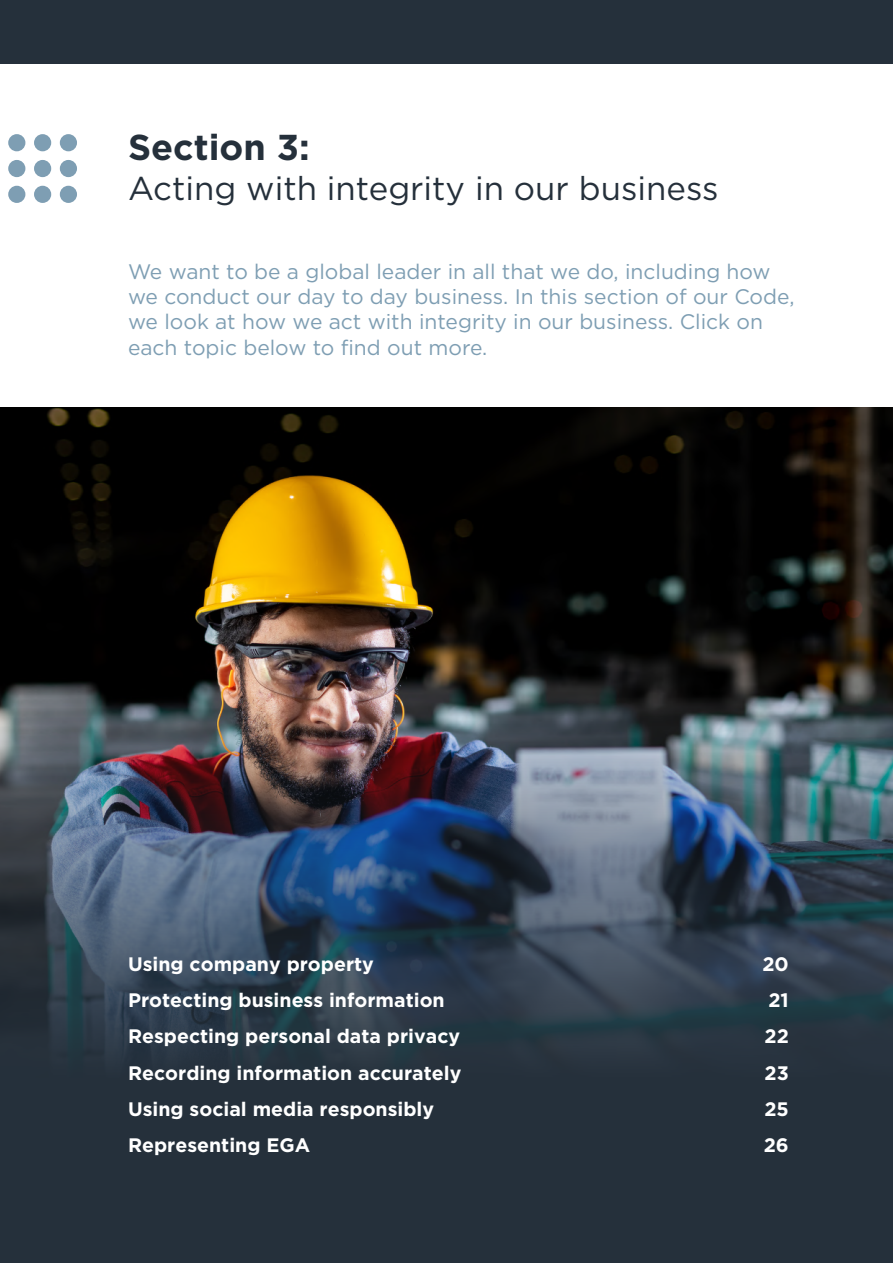
<style>
.page{position:relative;width:893px;height:1263px;background:#fff}
.page>*{position:absolute;margin:0;border:0;box-sizing:border-box;transform-origin:0 0}
.t1{font:700 36px "Gotham";color:#25303b}
.t2{font:33px "Gotham";color:#25303b}
.t3{font:21px/25.2px "Gotham";color:#7e9eb3}
.t4{font:700 19.5px/36.2px "Gotham";color:#fff}
</style>
<div class="page">
<div style="left:0;top:408px;width:893px;height:855px;background:#25303b"></div>
<img style="left:0;top:408px;width:893px;height:650px">
<div style="left:60px;top:134px;width:17px;height:17px;background:#7e9eb3;border-radius:50%"></div>
<div style="left:60px;top:160px;width:17px;height:17px;background:#7e9eb3;border-radius:50%"></div>
<div style="left:60px;top:186px;width:17px;height:17px;background:#7e9eb3;border-radius:50%"></div>
<div style="left:34px;top:134px;width:17px;height:17px;background:#7e9eb3;border-radius:50%"></div>
<div style="left:8px;top:134px;width:17px;height:17px;background:#7e9eb3;border-radius:50%"></div>
<div style="left:34px;top:160px;width:17px;height:17px;background:#7e9eb3;border-radius:50%"></div>
<div style="left:8px;top:160px;width:17px;height:17px;background:#7e9eb3;border-radius:50%"></div>
<div style="left:34px;top:186px;width:17px;height:17px;background:#7e9eb3;border-radius:50%"></div>
<div style="left:8px;top:186px;width:17px;height:17px;background:#7e9eb3;border-radius:50%"></div>
<div style="left:0;top:0;width:893px;height:64px;background:#25303b"></div>
<h1 class="t1" style="left:128px;top:127px;width:183px">Section 3:</h1>
<h2 class="t2" style="left:128px;top:170px;width:592px">Acting with integrity in our business</h2>
<p class="t3" style="left:128px;top:259px;width:668px">We want to be a global leader in all that we do, including how we conduct our day to day business. In this section of our Code, we look at how we act with integrity in our business. Click on each topic below to find out more.</p>
<p class="t4" style="left:128px;top:945px;width:335px">Using company property<br>Protecting business information<br>Respecting personal data privacy<br>Recording information accurately<br>Using social media responsibly<br>Representing EGA</p>
<p class="t4" style="left:762px;top:945px;width:28px;text-align:justify">20<br>21<br>22<br>23<br>25<br>26</p>
</div>
